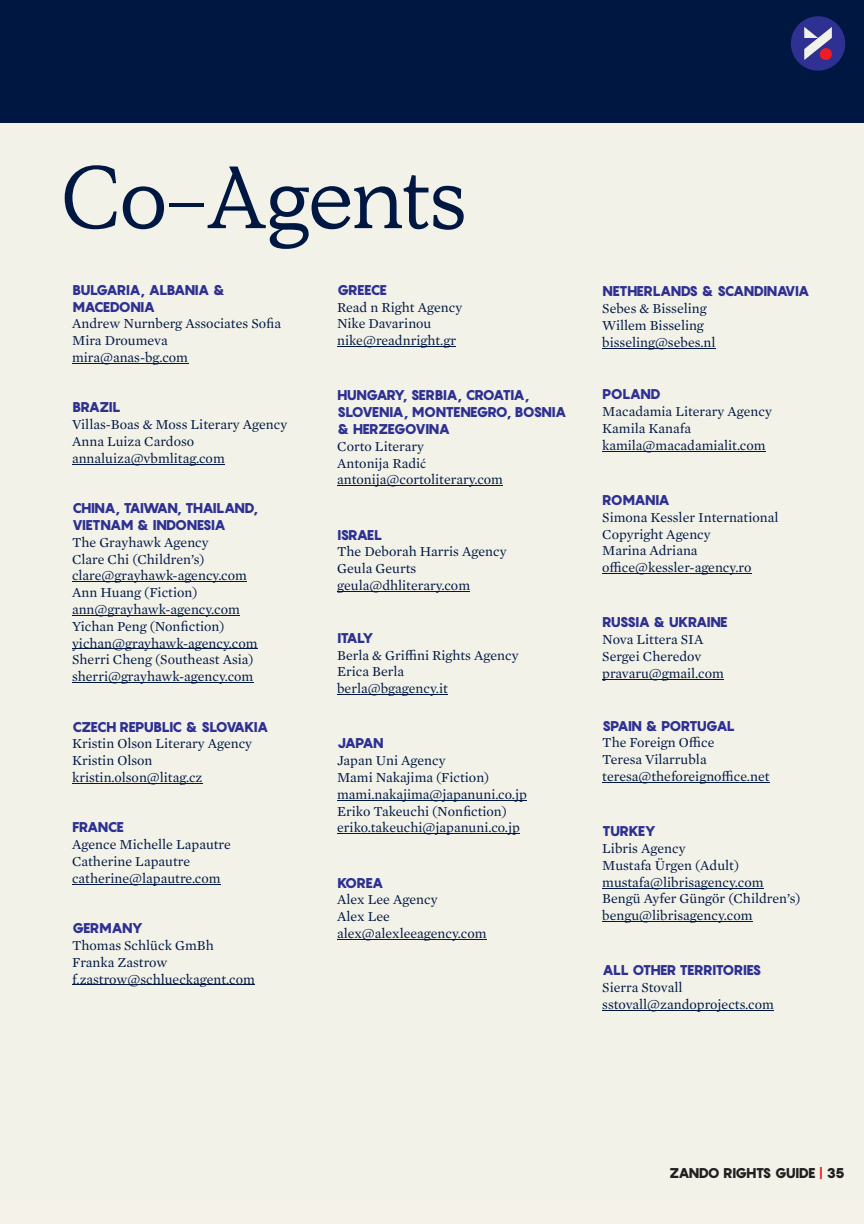
<style>
.page{position:relative;width:864px;height:1224px;background:#fff}
.page>*{position:absolute;margin:0;border:0;box-sizing:border-box;transform-origin:0 0}
.t1{font:88px "Simula";letter-spacing:-.01em;color:#001742}
.t2{font:14px/16.8px "Mercury Text G1";color:#001742}
.t3{font:900 14px/16.8px "Pangram";letter-spacing:-.08em;color:#2e3092}
.t4{font:900 14px "Pangram";letter-spacing:-.06em;color:#2e3092}
.t5{font:900 14px "Pangram";letter-spacing:-.075em;color:#231f20}
.s1{font-family:"Minion Pro"}
.s2{color:#ee1d23}
</style>
<div class="page">
<div style="left:0;top:0;width:864px;height:1203px;background:#f2f2e9"></div>
<div style="left:0;top:1201px;width:864px;height:23px;background:#f5f3e9"></div>
<div style="left:0;top:0;width:864px;height:122px;background:#001742"></div>
<hr style="left:72px;top:363px;width:116px;height:1px;background:#001742">
<hr style="left:72px;top:464px;width:153px;height:1px;background:#001742">
<hr style="left:72px;top:581px;width:175px;height:1px;background:#001742">
<hr style="left:72px;top:615px;width:168px;height:1px;background:#001742">
<hr style="left:72px;top:649px;width:186px;height:1px;background:#001742">
<hr style="left:72px;top:682px;width:181px;height:1px;background:#001742">
<hr style="left:72px;top:783px;width:131px;height:1px;background:#001742">
<hr style="left:72px;top:884px;width:149px;height:1px;background:#001742">
<hr style="left:72px;top:985px;width:183px;height:1px;background:#001742">
<hr style="left:337px;top:346px;width:119px;height:1px;background:#001742">
<hr style="left:337px;top:485px;width:166px;height:1px;background:#001742">
<hr style="left:337px;top:591px;width:133px;height:1px;background:#001742">
<hr style="left:337px;top:694px;width:111px;height:1px;background:#001742">
<hr style="left:337px;top:800px;width:190px;height:1px;background:#001742">
<hr style="left:337px;top:833px;width:183px;height:1px;background:#001742">
<hr style="left:337px;top:939px;width:149px;height:1px;background:#001742">
<hr style="left:602px;top:348px;width:114px;height:1px;background:#001742">
<hr style="left:602px;top:451px;width:164px;height:1px;background:#001742">
<hr style="left:602px;top:573px;width:150px;height:1px;background:#001742">
<hr style="left:602px;top:679px;width:122px;height:1px;background:#001742">
<hr style="left:602px;top:782px;width:168px;height:1px;background:#001742">
<hr style="left:602px;top:888px;width:162px;height:1px;background:#001742">
<hr style="left:602px;top:921px;width:151px;height:1px;background:#001742">
<hr style="left:602px;top:1010px;width:172px;height:1px;background:#001742">
<div style="left:791px;top:16px;width:54px;height:55px;background:#2e3092;border-radius:50%"></div>
<svg style="left:804px;top:27px;width:28px;height:33px"></svg>
<h1 class="t1" style="left:62px;top:167px;width:406px">Co-Agents</h1>
<p class="t3" style="left:72px;top:283px;width:155px">BULGARIA, ALBANIA &amp;<br>MACEDONIA</p>
<p class="t2" style="left:72px;top:316px;width:211px">Andrew Nurnberg Associates Sofia<br>Mira Droumeva mira@anas-bg.com</p>
<p class="t3" style="left:72px;top:400px;width:50px">BRAZIL</p>
<p class="t2" style="left:72px;top:417px;width:217px">Villas-Boas &amp; Moss Literary Agency<br>Anna Luiza Cardoso annaluiza@vbmlitag.com</p>
<p class="t3" style="left:72px;top:501px;width:188px">CHINA, TAIWAN, THAILAND,<br>VIETNAM &amp; INDONESIA</p>
<p class="t2" style="left:72px;top:534px;width:187px">The Grayhawk Agency<br>Clare Chi (Children’s) clare@grayhawk-agency.com<br>Ann Huang (Fiction) ann@grayhawk-agency.com<br>Yichan Peng (Nonfiction) yichan@grayhawk-agency.com<br>Sherri Cheng (Southeast Asia) sherri@grayhawk-agency.com</p>
<p class="t3" style="left:72px;top:720px;width:198px">CZECH REPUBLIC &amp; SLOVAKIA</p>
<p class="t2" style="left:72px;top:736px;width:182px">Kristin Olson Literary Agency<br>Kristin Olson kristin.olson@litag.cz</p>
<p class="t3" style="left:72px;top:820px;width:54px">FRANCE</p>
<p class="t2" style="left:72px;top:837px;width:160px">Agence Michelle Lapautre<br>Catherine Lapautre catherine@lapautre.com</p>
<p class="t3" style="left:72px;top:921px;width:72px">GERMANY</p>
<p class="t2" style="left:72px;top:937px;width:184px">Thomas Schlück GmBh<br>Franka Zastrow f.zastrow@schlueckagent.com</p>
<p class="t3" style="left:337px;top:283px;width:51px">GREECE</p>
<p class="t2" style="left:337px;top:299px;width:127px">Read n Right Agency<br>Nike Davarinou nike@readnright.gr</p>
<p class="t3" style="left:337px;top:388px;width:231px">HUNGARY, SERBIA, CROATIA,<br>SLOVENIA, MONTENEGRO, BOSNIA &amp; HERZEGOVINA</p>
<p class="t2" style="left:337px;top:438px;width:167px">Corto Literary<br>Antonija Radi<span class="s1">ć </span>antonija@cortoliterary.com</p>
<p class="t3" style="left:337px;top:528px;width:47px">ISRAEL</p>
<p class="t2" style="left:337px;top:544px;width:171px">The Deborah Harris Agency<br>Geula Geurts geula@dhliterary.com</p>
<p class="t3" style="left:337px;top:631px;width:38px">ITALY</p>
<p class="t2" style="left:337px;top:647px;width:183px">Berla &amp; Griffini Rights Agency<br>Erica Berla<br>berla@bgagency.it</p>
<p class="t3" style="left:337px;top:736px;width:48px">JAPAN</p>
<p class="t2" style="left:337px;top:753px;width:191px">Japan Uni Agency<br>Mami Nakajima (Fiction) mami.nakajima@japanuni.co.jp<br>Eriko Takeuchi (Nonfiction) eriko.takeuchi@japanuni.co.jp</p>
<p class="t3" style="left:337px;top:876px;width:48px">KOREA</p>
<p class="t2" style="left:337px;top:892px;width:151px">Alex Lee Agency<br>Alex Lee alex@alexleeagency.com</p>
<p class="t3" style="left:602px;top:284px;width:209px">NETHERLANDS &amp; SCANDINAVIA</p>
<p class="t2" style="left:602px;top:300px;width:115px">Sebes &amp; Bisseling<br>Willem Bisseling bisseling@sebes.nl</p>
<p class="t3" style="left:602px;top:387px;width:60px">POLAND</p>
<p class="t2" style="left:602px;top:404px;width:171px">Macadamia Literary Agency<br>Kamila Kanafa kamila@macadamialit.com</p>
<p class="t3" style="left:602px;top:493px;width:69px">ROMANIA</p>
<p class="t2" style="left:602px;top:509px;width:178px">Simona Kessler International<br>Copyright Agency<br>Marina Adriana office@kessler-agency.ro</p>
<p class="t3" style="left:602px;top:615px;width:127px">RUSSIA &amp; UKRAINE</p>
<p class="t2" style="left:602px;top:632px;width:123px">Nova Littera SIA<br>Sergei Cheredov pravaru@gmail.com</p>
<p class="t3" style="left:602px;top:719px;width:134px">SPAIN &amp; PORTUGAL</p>
<p class="t2" style="left:602px;top:735px;width:169px">The Foreign Office<br>Teresa Vilarrubla teresa@theforeignoffice.net</p>
<p class="t3" style="left:602px;top:824px;width:55px">TURKEY</p>
<p class="t2" style="left:602px;top:840px;width:200px">Libris Agency<br>Mustafa Ürgen (Adult) mustafa@librisagency.com<br>Bengü Ayfer Güngör (Children’s) bengu@librisagency.com</p>
<p class="t4" style="left:602px;top:965px;width:161px">ALL OTHER TERRITORIES</p>
<p class="t2" style="left:602px;top:980px;width:173px">Sierra Stovall sstovall@zandoprojects.com</p>
<p class="t5" style="left:669px;top:1167px;width:177px">ZANDO RIGHTS GUIDE <span class="s2">|</span> 35</p>
</div>
